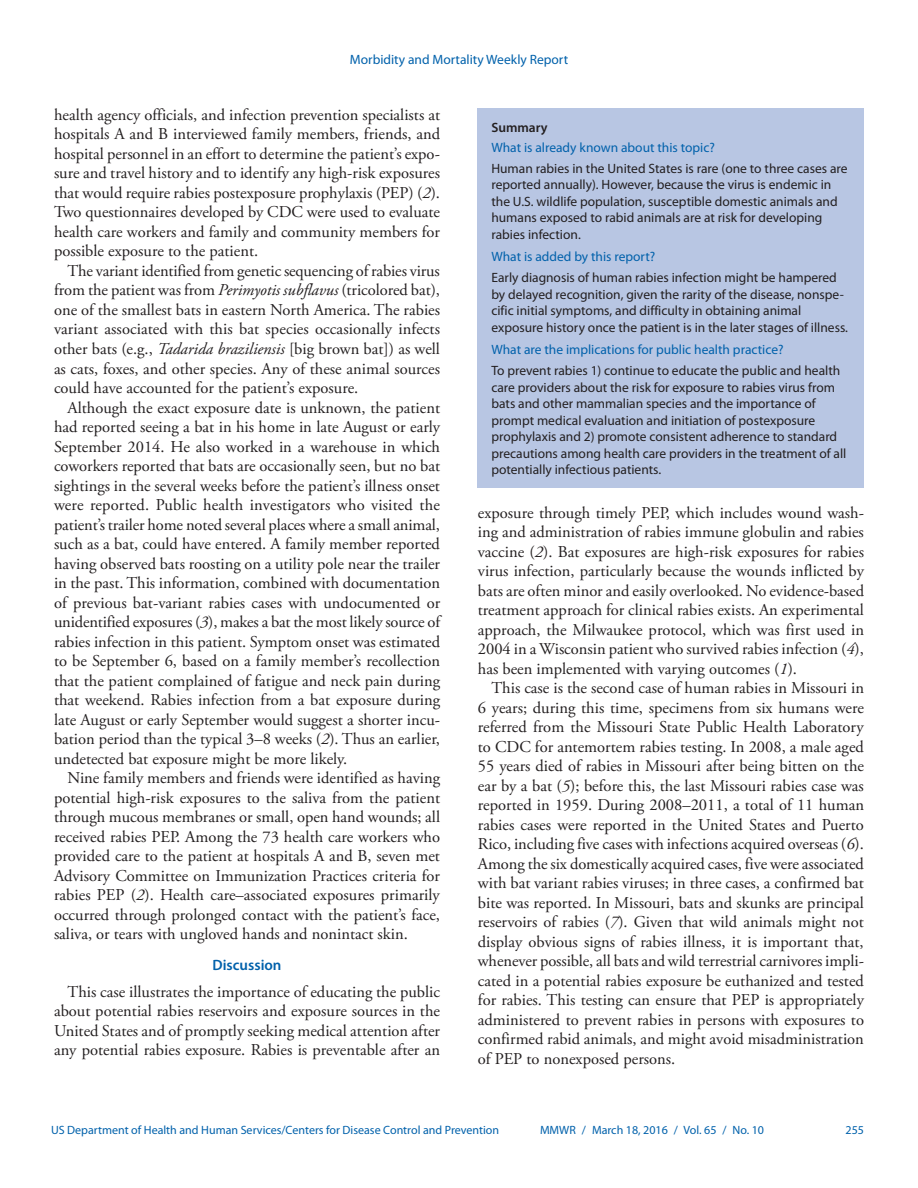
<style>
.page{position:relative;width:918px;height:1188px;background:#fff}
.page>*{position:absolute;margin:0;border:0;box-sizing:border-box;transform-origin:0 0}
.Paragraph{font:16.5px/19.5px "Adobe Garamond Pro";color:#231f20;text-align:justify}
.Discussion_Heading{font:600 15px "Myriad Pro";color:#0161ab}
.Summary_Box_Text{font:13.5px/16.5px "Myriad Pro";color:#231f20}
.Summary_Box_Heading{font:13.5px "Myriad Pro";color:#0161ab}
.Figure_Title{font:600 13.5px "Myriad Pro";color:#231f20}
.t1{font:12px "Myriad Pro";color:#0161ab}
.s1{font-style:italic}
</style>
<div class="page">
<div style="left:478px;top:108px;width:386px;height:380px;background:#b8c6e3"></div>
<p class="Summary_Box_Heading" style="left:350px;top:51px;width:220px">Morbidity and Mortality Weekly Report</p>
<p class="Paragraph" style="left:54px;top:106px;width:388px">health agency officials, and infection prevention specialists at hospitals A and B interviewed family members, friends, and hospital personnel in an effort to determine the patient’s expo&shy;sure and travel history and to identify any high-risk exposures that would require rabies postexposure prophylaxis (PEP) (<span class="s1">2</span>).<br>Two questionnaires developed by CDC were used to evaluate health care workers and family and community members for possible exposure to the patient.</p>
<p class="Paragraph" style="left:54px;top:262px;width:388px;text-indent:13px">The variant identified from genetic sequencing of rabies virus from the patient was from <span class="s1">Perimyotis subflavus</span> (tricolored bat), one of the smallest bats in eastern North America. The rabies variant associated with this bat species occasionally infects other bats (e.g., <span class="s1">Tadarida braziliensis</span> [big brown bat]) as well as cats, foxes, and other species. Any of these animal sources could have accounted for the patient’s exposure.</p>
<p class="Paragraph" style="left:54px;top:398px;width:388px;text-indent:13px">Although the exact exposure date is unknown, the patient had reported seeing a bat in his home in late August or early September 2014. He also worked in a warehouse in which coworkers reported that bats are occasionally seen, but no bat sightings in the several weeks before the patient’s illness onset were reported. Public health investigators who visited the patient’s trailer home noted several places where a small animal, such as a bat, could have entered. A family member reported having observed bats roosting on a utility pole near the trailer in the past. This information, combined with documentation of previous bat-variant rabies cases with undocumented or unidentified exposures (<span class="s1">3</span>), makes a bat the most likely source of rabies infection in this patient. Symptom onset was estimated to be September 6, based on a family member’s recollection that the patient complained of fatigue and neck pain during that weekend. Rabies infection from a bat exposure during late August or early September would suggest a shorter incu&shy;bation period than the typical 3–8 weeks (<span class="s1">2</span>). Thus an earlier, undetected bat exposure might be more likely.</p>
<p class="Paragraph" style="left:54px;top:769px;width:388px;text-indent:13px">Nine family members and friends were identified as having potential high-risk exposures to the saliva from the patient through mucous membranes or small, open hand wounds; all received rabies PEP. Among the 73 health care workers who provided care to the patient at hospitals A and B, seven met Advisory Committee on Immunization Practices criteria for rabies PEP (<span class="s1">2</span>). Health care–associated exposures primarily occurred through prolonged contact with the patient’s face, saliva, or tears with ungloved hands and nonintact skin.</p>
<h1 class="Discussion_Heading" style="left:213px;top:956px;width:71px">Discussion</h1>
<p class="Paragraph" style="left:54px;top:982px;width:388px;text-indent:13px">This case illustrates the importance of educating the public about potential rabies reservoirs and exposure sources in the United States and of promptly seeking medical attention after any potential rabies exposure. Rabies is preventable after an</p>
<p class="Figure_Title" style="left:491px;top:119px;width:58px">Summary</p>
<h1 class="Summary_Box_Heading" style="left:491px;top:139px;width:225px">What is already known about this topic?</h1>
<p class="Summary_Box_Text" style="left:491px;top:160px;width:358px">Human rabies in the United States is rare (one to three cases are reported annually). However, because the virus is endemic in the U.S. wildlife population, susceptible domestic animals and humans exposed to rabid animals are at risk for developing rabies infection.</p>
<h1 class="Summary_Box_Heading" style="left:491px;top:249px;width:165px">What is added by this report?</h1>
<p class="Summary_Box_Text" style="left:491px;top:269px;width:358px">Early diagnosis of human rabies infection might be hampered by delayed recognition, given the rarity of the disease, nonspe&shy;cific initial symptoms, and difficulty in obtaining animal exposure history once the patient is in the later stages of illness.</p>
<h1 class="Summary_Box_Heading" style="left:491px;top:342px;width:294px">What are the implications for public health practice?</h1>
<p class="Summary_Box_Text" style="left:491px;top:362px;width:357px">To prevent rabies 1) continue to educate the public and health care providers about the risk for exposure to rabies virus from bats and other mammalian species and the importance of prompt medical evaluation and initiation of postexposure prophylaxis and 2) promote consistent adherence to standard precautions among health care providers in the treatment of all potentially infectious patients.</p>
<p class="Paragraph" style="left:478px;top:503px;width:388px">exposure through timely PEP, which includes wound wash&shy;ing and administration of rabies immune globulin and rabies vaccine (<span class="s1">2</span>). Bat exposures are high-risk exposures for rabies virus infection, particularly because the wounds inflicted by bats are often minor and easily overlooked. No evidence-based treatment approach for clinical rabies exists. An experimental approach, the Milwaukee protocol, which was first used in 2004 in a Wisconsin patient who survived rabies infection (<span class="s1">4</span>), has been implemented with varying outcomes (<span class="s1">1</span>).</p>
<p class="Paragraph" style="left:478px;top:679px;width:388px;text-indent:14px">This case is the second case of human rabies in Missouri in 6 years; during this time, specimens from six humans were referred from the Missouri State Public Health Laboratory to CDC for antemortem rabies testing. In 2008, a male aged 55 years died of rabies in Missouri after being bitten on the ear by a bat (<span class="s1">5</span>); before this, the last Missouri rabies case was reported in 1959. During 2008–2011, a total of 11 human rabies cases were reported in the United States and Puerto Rico, including five cases with infections acquired overseas (<span class="s1">6</span>).<br>Among the six domestically acquired cases, five were associated with bat variant rabies viruses; in three cases, a confirmed bat bite was reported. In Missouri, bats and skunks are principal reservoirs of rabies (<span class="s1">7</span>). Given that wild animals might not display obvious signs of rabies illness, it is important that, whenever possible, all bats and wild terrestrial carnivores impli&shy;cated in a potential rabies exposure be euthanized and tested for rabies. This testing can ensure that PEP is appropriately administered to prevent rabies in persons with exposures to confirmed rabid animals, and might avoid misadministration of PEP to nonexposed persons.</p>
<p class="t1" style="left:51px;top:1123px;width:450px">US Department of Health and Human Services/Centers for Disease Control and Prevention</p>
<p class="t1" style="left:540px;top:1123px;width:226px">MMWR / March 18, 2016 / Vol. 65 / No. 10</p>
<p class="t1" style="left:846px;top:1123px;width:20px">255</p>
</div>
